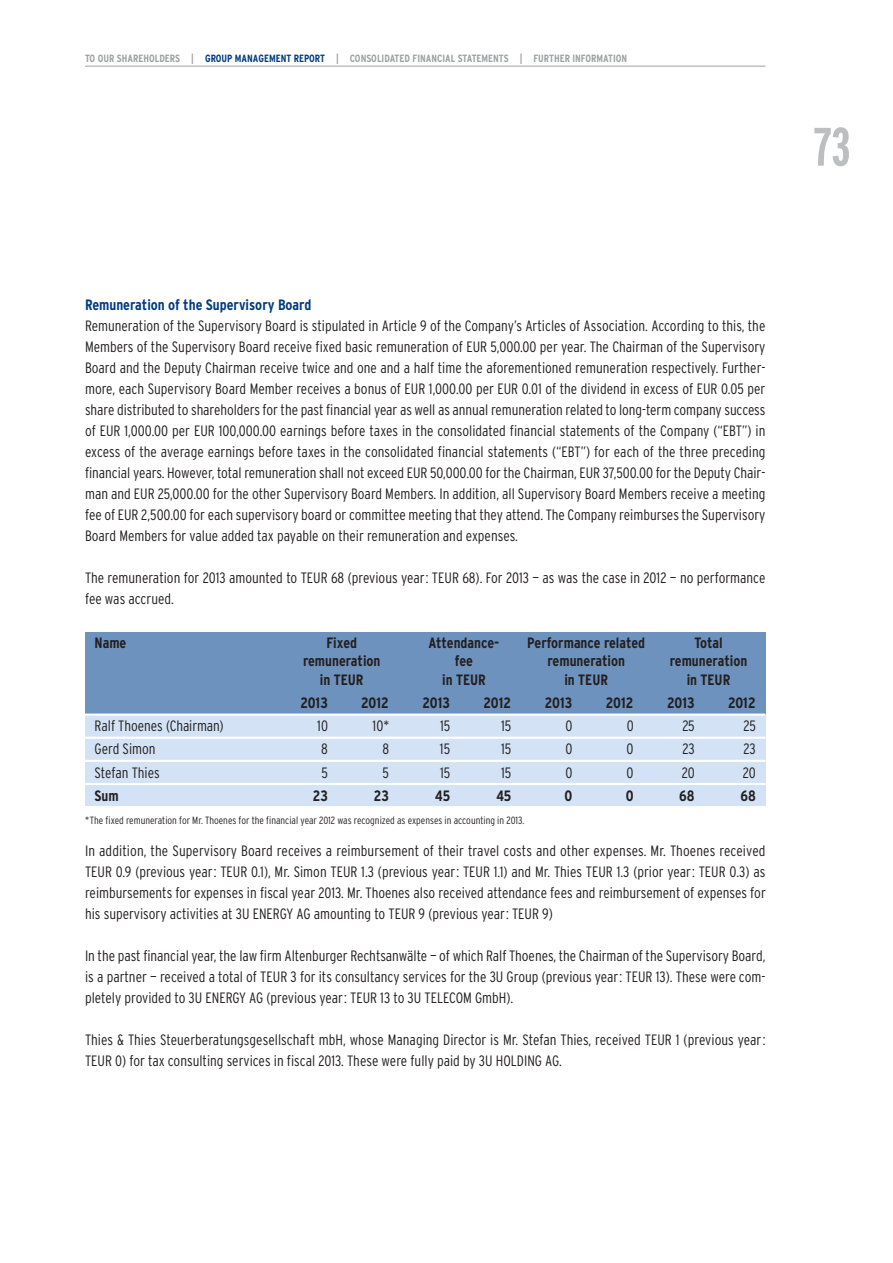
<style>
.page{position:relative;width:893px;height:1263px;background:#fff}
.page>*{position:absolute;margin:0;border:0;box-sizing:border-box;transform-origin:0 0}
.t1{font:700 extra-condensed 54px "Interstate";color:#bcbec0}
.t2{font:300 condensed 15px/21px "Interstate";color:#231f20;text-align:justify}
.t3{font:700 condensed 15px "Interstate";color:#231f20}
.t4{font:700 condensed 15px "Interstate";color:#003c7e}
.t5{font:300 condensed 10.5px "Interstate";color:#231f20}
.t6{font:700 condensed 10.5px "Interstate";color:#9ea0a2}
.s1{color:#003c7e}
</style>
<div class="page">
<hr style="left:85px;top:66px;width:680px;height:1px;background:#9ea0a2">
<div style="left:85px;top:645px;width:680px;height:162px;background:#d3e3f5"></div>
<div style="left:85px;top:632px;width:680px;height:83px;background:#6e92be"></div>
<hr style="left:85px;top:713px;width:680px;height:3px;background:#fff">
<hr style="left:85px;top:737px;width:680px;height:2px;background:#fff">
<hr style="left:85px;top:760px;width:680px;height:2px;background:#fff">
<hr style="left:85px;top:783px;width:680px;height:2px;background:#fff">
<hr style="left:85px;top:806px;width:680px;height:2px;background:#fff">
<p class="t6" style="left:85px;top:54px;width:544px">TO OUR SHAREHOLDERS | <span class="s1">GROUP MANAGEMENT REPORT</span> | CONSOLIDATED FINANCIAL STATEMENTS | FURTHER INFORMATION</p>
<h1 class="t1" style="left:814px;top:126px;width:38px">73</h1>
<p class="t4" style="left:85px;top:299px;width:228px">Remuneration of the Supervisory Board</p>
<p class="t2" style="left:85px;top:316px;width:682px">Remuneration of the Supervisory Board is stipulated in Article 9 of the Company’s Articles of Association. According to this, the Members of the Supervisory Board receive fixed basic remuneration of EUR 5,000.00 per year. The Chairman of the Supervisory Board and the Deputy Chairman receive twice and one and a half time the aforementioned remuneration respectively. Further&shy;more, each Supervisory Board Member receives a bonus of EUR 1,000.00 per EUR 0.01 of the dividend in excess of EUR 0.05 per share distributed to shareholders for the past financial year as well as annual remuneration related to long-term company success of EUR 1,000.00 per EUR 100,000.00 earnings before taxes in the consolidated financial statements of the Company (“EBT”) in excess of the average earnings before taxes in the consolidated financial statements (“EBT”) for each of the three preceding financial years. However, total remuneration shall not exceed EUR 50,000.00 for the Chairman, EUR 37,500.00 for the Deputy Chair&shy;man and EUR 25,000.00 for the other Supervisory Board Members. In addition, all Supervisory Board Members receive a meeting fee of EUR 2,500.00 for each supervisory board or committee meeting that they attend. The Company reimburses the Supervisory Board Members for value added tax payable on their remuneration and expenses.</p>
<p class="t2" style="left:85px;top:568px;width:682px">The remuneration for 2013 amounted to TEUR 68 (previous year : TEUR 68). For 2013 — as was the case in 2012 — no performance fee was accrued.</p>
<p class="t3" style="left:95px;top:637px;width:33px">Name</p>
<p class="t3" style="left:326px;top:637px;width:32px">Fixed</p>
<p class="t3" style="left:429px;top:637px;width:72px">Attendance-</p>
<p class="t3" style="left:527px;top:637px;width:119px">Performance related</p>
<p class="t3" style="left:694px;top:637px;width:30px">Total</p>
<p class="t3" style="left:303px;top:655px;width:79px">remuneration</p>
<p class="t3" style="left:455px;top:655px;width:20px">fee</p>
<p class="t3" style="left:548px;top:655px;width:79px">remuneration</p>
<p class="t3" style="left:670px;top:655px;width:79px">remuneration</p>
<p class="t3" style="left:320px;top:674px;width:45px">in TEUR</p>
<p class="t3" style="left:442px;top:674px;width:45px">in TEUR</p>
<p class="t3" style="left:564px;top:674px;width:45px">in TEUR</p>
<p class="t3" style="left:687px;top:674px;width:45px">in TEUR</p>
<p class="t3" style="left:300px;top:697px;width:29px">2013</p>
<p class="t3" style="left:361px;top:697px;width:29px">2012</p>
<p class="t3" style="left:423px;top:697px;width:29px">2013</p>
<p class="t3" style="left:484px;top:697px;width:29px">2012</p>
<p class="t3" style="left:545px;top:697px;width:29px">2013</p>
<p class="t3" style="left:606px;top:697px;width:29px">2012</p>
<p class="t3" style="left:667px;top:697px;width:29px">2013</p>
<p class="t3" style="left:728px;top:697px;width:29px">2012</p>
<p class="t2" style="left:95px;top:717px;width:130px">Ralf Thoenes (Chairman)</p>
<p class="t2" style="left:317px;top:717px;width:12px">10</p>
<p class="t2" style="left:373px;top:717px;width:18px">10*</p>
<p class="t2" style="left:440px;top:717px;width:12px">15</p>
<p class="t2" style="left:501px;top:717px;width:12px">15</p>
<p class="t2" style="left:566px;top:717px;width:9px">0</p>
<p class="t2" style="left:627px;top:717px;width:9px">0</p>
<p class="t2" style="left:682px;top:717px;width:14px">25</p>
<p class="t2" style="left:743px;top:717px;width:14px">25</p>
<p class="t2" style="left:95px;top:740px;width:63px">Gerd Simon</p>
<p class="t2" style="left:321px;top:740px;width:8px">8</p>
<p class="t2" style="left:382px;top:740px;width:8px">8</p>
<p class="t2" style="left:440px;top:740px;width:12px">15</p>
<p class="t2" style="left:501px;top:740px;width:12px">15</p>
<p class="t2" style="left:565px;top:740px;width:9px">0</p>
<p class="t2" style="left:627px;top:740px;width:9px">0</p>
<p class="t2" style="left:682px;top:740px;width:14px">23</p>
<p class="t2" style="left:744px;top:740px;width:14px">23</p>
<p class="t2" style="left:95px;top:763px;width:67px">Stefan Thies</p>
<p class="t2" style="left:321px;top:763px;width:8px">5</p>
<p class="t2" style="left:383px;top:763px;width:8px">5</p>
<p class="t2" style="left:440px;top:763px;width:12px">15</p>
<p class="t2" style="left:501px;top:763px;width:12px">15</p>
<p class="t2" style="left:565px;top:763px;width:9px">0</p>
<p class="t2" style="left:627px;top:763px;width:9px">0</p>
<p class="t2" style="left:682px;top:763px;width:15px">20</p>
<p class="t2" style="left:743px;top:763px;width:15px">20</p>
<p class="t3" style="left:95px;top:790px;width:26px">Sum</p>
<p class="t3" style="left:313px;top:790px;width:17px">23</p>
<p class="t3" style="left:374px;top:790px;width:17px">23</p>
<p class="t3" style="left:435px;top:790px;width:16px">45</p>
<p class="t3" style="left:496px;top:790px;width:16px">45</p>
<p class="t3" style="left:565px;top:790px;width:9px">0</p>
<p class="t3" style="left:626px;top:790px;width:9px">0</p>
<p class="t3" style="left:679px;top:790px;width:17px">68</p>
<p class="t3" style="left:740px;top:790px;width:17px">68</p>
<p class="t5" style="left:85px;top:816px;width:441px">*The fixed remuneration for Mr. Thoenes for the financial year 2012 was recognized as expenses in accounting in 2013.</p>
<p class="t2" style="left:85px;top:841px;width:682px">In addition, the Supervisory Board receives a reimbursement of their travel costs and other expenses. Mr. Thoenes received TEUR 0.9 (previous year : TEUR 0.1), Mr. Simon TEUR 1.3 (previous year : TEUR 1.1) and Mr. Thies TEUR 1.3 (prior year : TEUR 0.3) as reimbursements for expenses in fiscal year 2013. Mr. Thoenes also received attendance fees and reimbursement of expenses for his supervisory activities at 3U ENERGY AG amounting to TEUR 9 (previous year : TEUR 9)</p>
<p class="t2" style="left:85px;top:946px;width:682px">In the past financial year, the law firm Altenburger Rechtsanwälte — of which Ralf Thoenes, the Chairman of the Supervisory Board, is a partner — received a total of TEUR 3 for its consultancy services for the 3U Group (previous year : TEUR 13). These were com&shy;pletely provided to 3U ENERGY AG (previous year : TEUR 13 to 3U TELECOM GmbH).</p>
<p class="t2" style="left:85px;top:1030px;width:682px">Thies &amp; Thies Steuerberatungsgesellschaft mbH, whose Managing Director is Mr. Stefan Thies, received TEUR 1 (previous year:<br>TEUR 0) for tax consulting services in fiscal 2013. These were fully paid by 3U HOLDING AG.</p>
</div>
